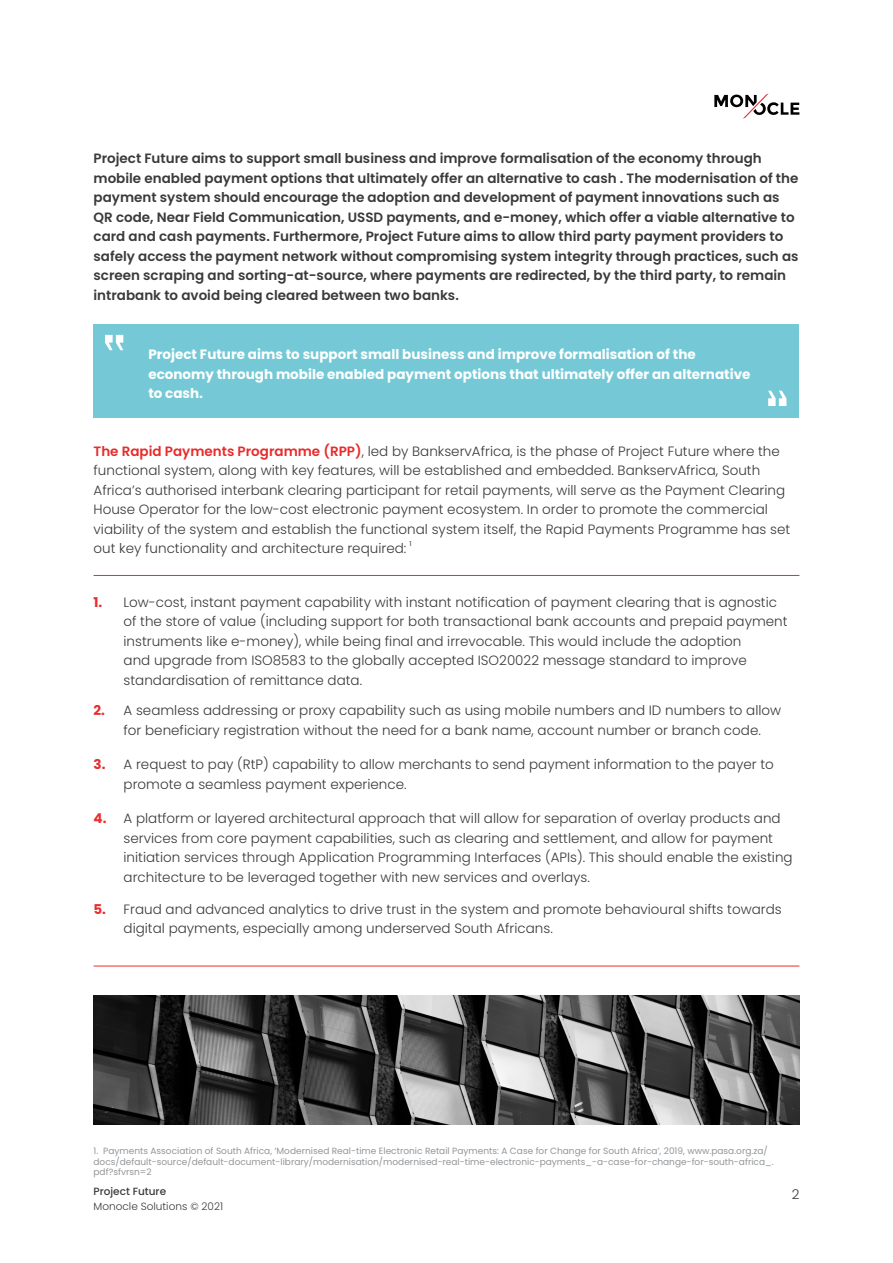
<style>
.page{position:relative;width:893px;height:1263px;background:#fff}
.page>*{position:absolute;margin:0;border:0;box-sizing:border-box;transform-origin:0 0}
.t1{font:300 13.5px/19.5px "Poppins";color:#3a3a3a}
.t2{font:600 13.5px/19.5px "Poppins";color:#3a3a3a}
.t3{font:700 13.5px/19.5px "Poppins";color:#fff}
.t4{font:700 13.5px "Poppins";color:#e82e2e}
.t5{font:300 10.5px "Poppins";color:#3a3a3a}
.t6{font:500 10.5px "Poppins";color:#3a3a3a}
.t7{font:9px/10.5px "Poppins";color:#939598}
.t8{font:6.75px "Poppins";color:#3a3a3a}
.s1{font-weight:600;color:#e82b2b}
</style>
<div class="page">
<svg style="left:714px;top:94px;width:85px;height:25px"></svg>
<div style="left:94px;top:325px;width:705px;height:93px;background:#75c9d6"></div>
<svg style="left:105px;top:335px;width:18px;height:15px"></svg>
<svg style="left:768px;top:391px;width:18px;height:15px"></svg>
<hr style="left:94px;top:575px;width:705px;height:1px;background:#e82e2e">
<hr style="left:94px;top:966px;width:705px;height:1px;background:#e82e2e">
<img style="left:94px;top:996px;width:705px;height:129px">
<p class="t2" style="left:94px;top:149px;width:706px">Project Future aims to support small business and improve formalisation of the economy through mobile enabled payment options that ultimately offer an alternative to cash . The modernisation of the payment system should encourage the adoption and development of payment innovations such as QR code, Near Field Communication, USSD payments, and e-money, which offer a viable alternative to card and cash payments. Furthermore, Project Future aims to allow third party payment providers to safely access the payment network without compromising system integrity through practices, such as screen scraping and sorting-at-source, where payments are redirected, by the third party, to remain intrabank to avoid being cleared between two banks.</p>
<p class="t3" style="left:148px;top:345px;width:604px">Project Future aims to support small business and improve formalisation of the economy through mobile enabled payment options that ultimately offer an alternative to cash.</p>
<p class="t1" style="left:94px;top:441px;width:698px"><span class="s1">The Rapid Payments Programme (RPP)</span>, led by BankservAfrica, is the phase of Project Future where the functional system, along with key features, will be established and embedded. BankservAfrica, South Africa’s authorised interbank clearing participant for retail payments, will serve as the Payment Clearing House Operator for the low-cost electronic payment ecosystem. In order to promote the commercial viability of the system and establish the functional system itself, the Rapid Payments Programme has set out key functionality and architecture required:</p>
<p class="t8" style="left:410px;top:540px;width:4px">1</p>
<p class="t4" style="left:94px;top:594px;width:10px">1.</p>
<p class="t1" style="left:124px;top:592px;width:666px">Low-cost, instant payment capability with instant notification of payment clearing that is agnostic of the store of value (including support for both transactional bank accounts and prepaid payment instruments like e-money), while being final and irrevocable. This would include the adoption<br>and upgrade from ISO8583 to the globally accepted ISO20022 message standard to improve standardisation of remittance data.</p>
<p class="t4" style="left:94px;top:703px;width:13px">2.</p>
<p class="t1" style="left:124px;top:701px;width:659px">A seamless addressing or proxy capability such as using mobile numbers and ID numbers to allow for beneficiary registration without the need for a bank name, account number or branch code.</p>
<p class="t4" style="left:94px;top:757px;width:13px">3.</p>
<p class="t1" style="left:124px;top:755px;width:652px">A request to pay (RtP) capability to allow merchants to send payment information to the payer to promote a seamless payment experience.</p>
<p class="t4" style="left:94px;top:810px;width:14px">4.</p>
<p class="t1" style="left:124px;top:809px;width:671px">A platform or layered architectural approach that will allow for separation of overlay products and services from core payment capabilities, such as clearing and settlement, and allow for payment initiation services through Application Programming Interfaces (APIs). This should enable the existing architecture to be leveraged together with new services and overlays.</p>
<p class="t4" style="left:94px;top:901px;width:14px">5.</p>
<p class="t1" style="left:124px;top:899px;width:660px">Fraud and advanced analytics to drive trust in the system and promote behavioural shifts towards digital payments, especially among underserved South Africans.</p>
<p class="t7" style="left:94px;top:1146px;width:681px">1. Payments Association of South Africa, ‘Modernised Real-time Electronic Retail Payments: A Case for Change for South Africa’, 2019, www.pasa.org.za/ docs/default-source/default-document-library/modernisation/modernised-real-time-electronic-payments_-a-case-for-change-for-south-africa_. pdf?sfvrsn=2</p>
<p class="t6" style="left:94px;top:1186px;width:74px">Project Future</p>
<p class="t1" style="left:792px;top:1184px;width:9px">2</p>
<p class="t5" style="left:94px;top:1201px;width:131px">Monocle Solutions © 2021</p>
</div>
